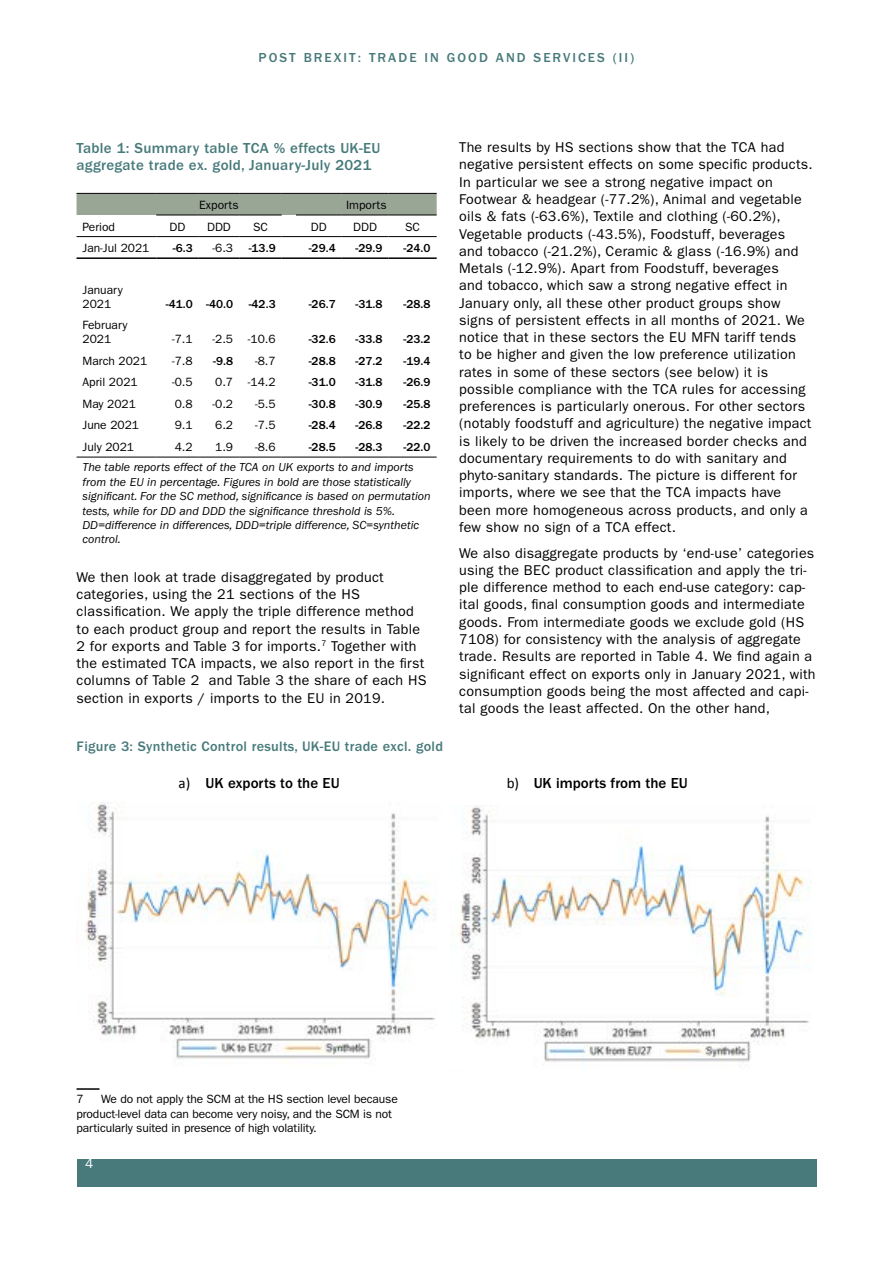
<style>
.page{position:relative;width:893px;height:1263px;background:#fff}
.page>*{position:absolute;margin:0;border:0;box-sizing:border-box;transform-origin:0 0}
.t1{font:500 15px/17.2px "ITC Franklin Gothic Std";letter-spacing:.02em;color:#487a7b}
.t2{font:500 15px "ITC Franklin Gothic Std";color:#000}
.t3{font:14.25px/17.2px "ITC Franklin Gothic Std";letter-spacing:.02em;color:#000}
.t4{font:500 14.25px "ITC Franklin Gothic Std";letter-spacing:.02em;color:#487a7b}
.t5{font:500 13.5px "ITC Franklin Gothic Std";letter-spacing:.15em;color:#487a7b}
.t6{font:13.5px "ITC Franklin Gothic Std";color:#fff}
.t7{font:12px/14.4px "ITC Franklin Gothic Std";letter-spacing:-.01em;color:#000}
.t8{font:italic 12px/14.4px "ITC Franklin Gothic Std";color:#000}
.t9{font:500 12px "ITC Franklin Gothic Std";color:#000}
.s1{font-family:"Calibri";font-weight:400}
</style>
<div class="page">
<div style="left:77px;top:1159px;width:739px;height:27px;background:#487a7b"></div>
<hr style="left:77px;top:257px;width:79px;height:2px;background:#000">
<hr style="left:156px;top:257px;width:43px;height:2px;background:#000">
<hr style="left:199px;top:257px;width:40px;height:2px;background:#000">
<hr style="left:239px;top:257px;width:43px;height:2px;background:#000">
<svg style="left:282px;top:257px;width:14px;height:2px"></svg>
<hr style="left:296px;top:257px;width:46px;height:2px;background:#000">
<hr style="left:342px;top:257px;width:46px;height:2px;background:#000">
<hr style="left:388px;top:257px;width:49px;height:2px;background:#000">
<div style="left:77px;top:193px;width:360px;height:22px;background:#99a695"></div>
<hr style="left:296px;top:193px;width:46px;height:1px;background:#000">
<hr style="left:342px;top:193px;width:46px;height:1px;background:#000">
<hr style="left:388px;top:193px;width:49px;height:1px;background:#000">
<hr style="left:156px;top:215px;width:43px;height:1px;background:#000">
<hr style="left:199px;top:215px;width:40px;height:1px;background:#000">
<hr style="left:239px;top:215px;width:43px;height:1px;background:#000">
<hr style="left:296px;top:215px;width:46px;height:1px;background:#000">
<hr style="left:342px;top:215px;width:46px;height:1px;background:#000">
<hr style="left:388px;top:215px;width:49px;height:1px;background:#000">
<hr style="left:77px;top:236px;width:79px;height:1px;background:#000">
<hr style="left:156px;top:236px;width:43px;height:1px;background:#000">
<hr style="left:199px;top:236px;width:40px;height:1px;background:#000">
<hr style="left:239px;top:236px;width:43px;height:1px;background:#000">
<svg style="left:282px;top:236px;width:14px;height:1px"></svg>
<hr style="left:296px;top:236px;width:46px;height:1px;background:#000">
<hr style="left:342px;top:236px;width:46px;height:1px;background:#000">
<hr style="left:388px;top:236px;width:49px;height:1px;background:#000">
<hr style="left:77px;top:457px;width:79px;height:1px;background:#000">
<hr style="left:156px;top:457px;width:43px;height:1px;background:#000">
<hr style="left:199px;top:457px;width:40px;height:1px;background:#000">
<hr style="left:239px;top:457px;width:43px;height:1px;background:#000">
<svg style="left:282px;top:457px;width:14px;height:1px"></svg>
<hr style="left:296px;top:457px;width:46px;height:1px;background:#000">
<hr style="left:342px;top:457px;width:46px;height:1px;background:#000">
<hr style="left:388px;top:457px;width:49px;height:1px;background:#000">
<hr style="left:77px;top:1088px;width:22px;height:2px;background:#000">
<img style="left:85px;top:804px;width:352px;height:257px">
<img style="left:458px;top:805px;width:353px;height:258px">
<p class="t5" style="left:259px;top:50px;width:377px">POST BREXIT: TRADE IN GOOD AND SERVICES (II)</p>
<p class="t1" style="left:77px;top:139px;width:305px">Table 1: Summary table TCA % effects UK-EU aggregate trade ex. gold, January-July 2021</p>
<p class="t7" style="left:199px;top:198px;width:41px">Exports</p>
<p class="t7" style="left:346px;top:198px;width:42px">Imports</p>
<p class="t7" style="left:83px;top:219px;width:34px">Period</p>
<p class="t7" style="left:170px;top:219px;width:17px">DD</p>
<p class="t7" style="left:207px;top:219px;width:25px">DDD</p>
<p class="t7" style="left:253px;top:219px;width:16px">SC</p>
<p class="t7" style="left:311px;top:219px;width:17px">DD</p>
<p class="t7" style="left:353px;top:219px;width:25px">DDD</p>
<p class="t7" style="left:405px;top:219px;width:16px">SC</p>
<p class="t7" style="left:83px;top:241px;width:68px">Jan-Jul 2021</p>
<p class="t9" style="left:173px;top:241px;width:21px">-6.3</p>
<p class="t7" style="left:213px;top:241px;width:22px">-6.3</p>
<p class="t9" style="left:249px;top:241px;width:29px">-13.9</p>
<p class="t9" style="left:309px;top:241px;width:29px">-29.4</p>
<p class="t9" style="left:355px;top:241px;width:29px">-29.9</p>
<p class="t9" style="left:404px;top:241px;width:29px">-24.0</p>
<p class="t7" style="left:83px;top:283px;width:42px">January<br>2021</p>
<p class="t9" style="left:166px;top:298px;width:69px">-41.0 -40.0</p>
<p class="t9" style="left:249px;top:298px;width:29px">-42.3</p>
<p class="t9" style="left:309px;top:298px;width:29px">-26.7</p>
<p class="t9" style="left:355px;top:298px;width:29px">-31.8</p>
<p class="t9" style="left:404px;top:298px;width:29px">-28.8</p>
<p class="t7" style="left:83px;top:317px;width:46px">February<br>2021</p>
<p class="t7" style="left:172px;top:332px;width:22px">-7.1</p>
<p class="t7" style="left:213px;top:332px;width:65px">-2.5 -10.6</p>
<p class="t9" style="left:309px;top:332px;width:29px">-32.6</p>
<p class="t9" style="left:355px;top:332px;width:29px">-33.8</p>
<p class="t9" style="left:404px;top:332px;width:29px">-23.2</p>
<p class="t7" style="left:83px;top:353px;width:66px">March 2021</p>
<p class="t7" style="left:172px;top:353px;width:22px">-7.8</p>
<p class="t9" style="left:213px;top:354px;width:21px">-9.8</p>
<p class="t7" style="left:255px;top:353px;width:22px">-8.7</p>
<p class="t9" style="left:309px;top:354px;width:29px">-28.8</p>
<p class="t9" style="left:355px;top:354px;width:29px">-27.2</p>
<p class="t9" style="left:404px;top:354px;width:29px">-19.4</p>
<p class="t7" style="left:83px;top:375px;width:57px">April 2021</p>
<p class="t7" style="left:172px;top:375px;width:22px">-0.5</p>
<p class="t7" style="left:215px;top:375px;width:62px">0.7 -14.2</p>
<p class="t9" style="left:309px;top:376px;width:29px">-31.0</p>
<p class="t9" style="left:355px;top:376px;width:29px">-31.8</p>
<p class="t9" style="left:404px;top:376px;width:29px">-26.9</p>
<p class="t7" style="left:83px;top:397px;width:55px">May 2021</p>
<p class="t7" style="left:175px;top:397px;width:19px">0.8</p>
<p class="t7" style="left:213px;top:397px;width:22px">-0.2</p>
<p class="t7" style="left:255px;top:397px;width:22px">-5.5</p>
<p class="t9" style="left:309px;top:397px;width:29px">-30.8</p>
<p class="t9" style="left:355px;top:397px;width:29px">-30.9</p>
<p class="t9" style="left:404px;top:397px;width:29px">-25.8</p>
<p class="t7" style="left:83px;top:418px;width:58px">June 2021</p>
<p class="t7" style="left:175px;top:418px;width:19px">9.1</p>
<p class="t7" style="left:215px;top:418px;width:19px">6.2</p>
<p class="t7" style="left:255px;top:418px;width:22px">-7.5</p>
<p class="t9" style="left:309px;top:419px;width:29px">-28.4</p>
<p class="t9" style="left:355px;top:419px;width:29px">-26.8</p>
<p class="t9" style="left:404px;top:419px;width:29px">-22.2</p>
<p class="t7" style="left:83px;top:440px;width:53px">July 2021</p>
<p class="t7" style="left:175px;top:440px;width:19px">4.2</p>
<p class="t7" style="left:215px;top:440px;width:19px">1.9</p>
<p class="t7" style="left:255px;top:440px;width:22px">-8.6</p>
<p class="t9" style="left:309px;top:440px;width:29px">-28.5</p>
<p class="t9" style="left:355px;top:440px;width:29px">-28.3</p>
<p class="t9" style="left:404px;top:440px;width:29px">-22.0</p>
<p class="t8" style="left:83px;top:460px;width:350px">The table reports effect of the TCA on UK exports to and imports from the EU in percentage. Figures in bold are those statistically significant. For the SC method, significance is based on permutation tests, while for DD and DDD the significance threshold is 5%.<br>DD=difference in differences, DDD=triple difference, SC=synthetic control.</p>
<p class="t3" style="left:77px;top:568px;width:351px">We then look at trade disaggregated by product categories, using the 21 sections of the HS classification. We apply the triple difference method to each product group and report the results in Table 2 for exports and Table 3 for imports.<sup>7</sup> Together with the estimated TCA impacts, we also report in the first columns of Table 2 and Table 3 the share of each HS section in exports / imports to the EU in 2019.</p>
<p class="t4" style="left:77px;top:739px;width:368px">Figure 3: Synthetic Control results, UK-EU trade excl. gold</p>
<p class="t3" style="left:459px;top:139px;width:355px">The results by HS sections show that the TCA had negative persistent effects on some specific products.<br>In particular we see a strong negative impact on Footwear &amp; headgear (-77.2%), Animal and vegetable oils &amp; fats (-63.6%), Textile and clothing (-60.2%), Vegetable products (-43.5%), Foodstuff, beverages<br>and tobacco (-21.2%), Ceramic &amp; glass (-16.9%) and Metals (-12.9%). Apart from Foodstuff, beverages<br>and tobacco, which saw a strong negative effect in January only, all these other product groups show signs of persistent effects in all months of 2021. We notice that in these sectors the EU MFN tariff tends<br>to be higher and given the low preference utilization rates in some of these sectors (see below) it is possible compliance with the TCA rules for accessing preferences is particularly onerous. For other sectors (notably foodstuff and agriculture) the negative impact is likely to be driven the increased border checks and documentary requirements to do with sanitary and phyto-sanitary standards. The picture is different for imports, where we see that the TCA impacts have been more homogeneous across products, and only a few show no sign of a TCA effect.</p>
<p class="t3" style="left:459px;top:544px;width:358px">We also disaggregate products by ‘end-use’ categories using the BEC product classification and apply the tri&shy;ple difference method to each end-use category: cap&shy;ital goods, final consumption goods and intermediate goods. From intermediate goods we exclude gold (HS 7108) for consistency with the analysis of aggregate trade. Results are reported in Table 4. We find again a significant effect on exports only in January 2021, with consumption goods being the most affected and capi&shy;tal goods the least affected. On the other hand,</p>
<p class="t2" style="left:179px;top:775px;width:162px"><span class="s1">a)</span> UK exports to the EU</p>
<p class="t2" style="left:507px;top:775px;width:183px"><span class="s1">b)</span> UK imports from the EU</p>
<p class="t7" style="left:77px;top:1092px;width:323px;text-indent:25px">We do not apply the SCM at the HS section level because product-level data can become very noisy, and the SCM is not particularly suited in presence of high volatility.</p>
<p class="t7" style="left:77px;top:1092px;width:9px">7</p>
<p class="t6" style="left:85px;top:1156px;width:10px">4</p>
</div>
